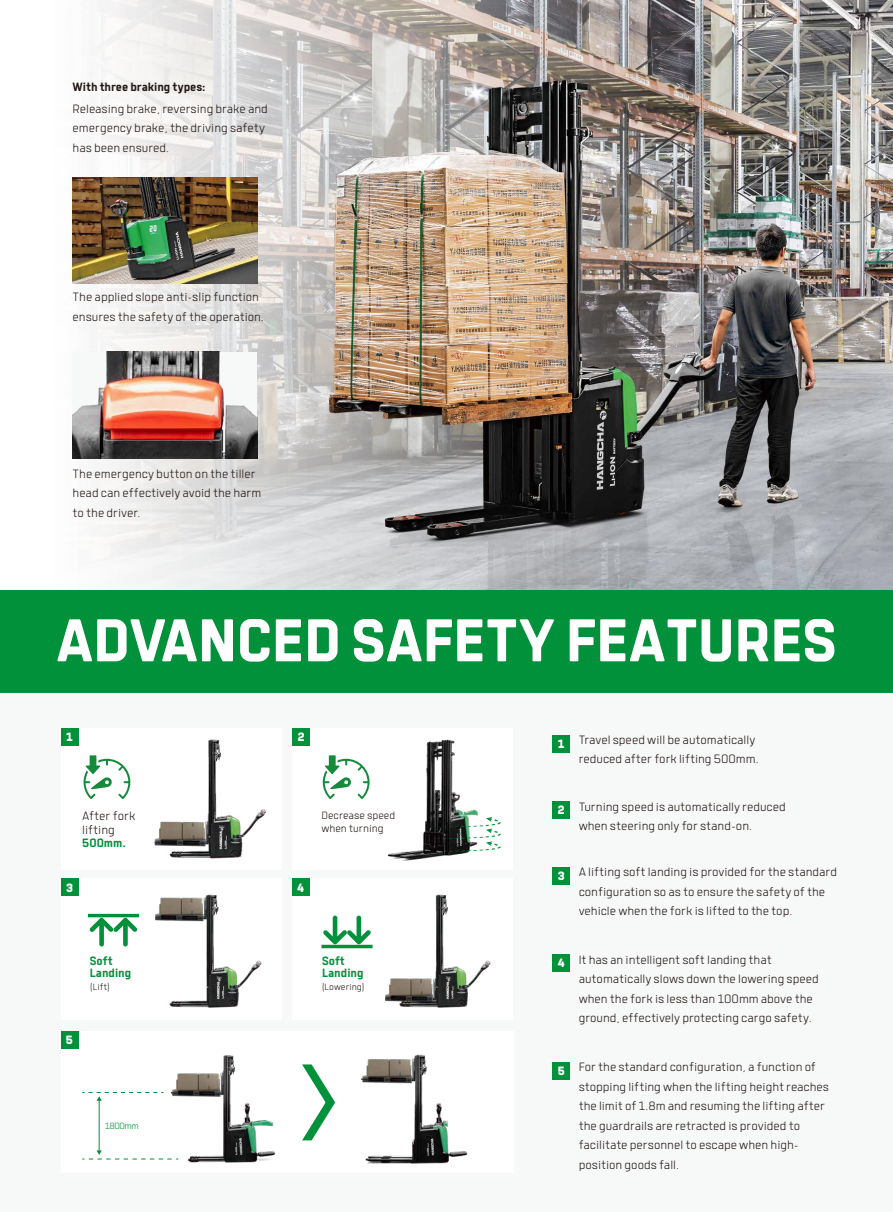
<style>
.page{position:relative;width:893px;height:1212px;background:#fff}
.page>*{position:absolute;margin:0;border:0;box-sizing:border-box;transform-origin:0 0}
.t1{font:800 60px "Tomkin";color:#fff}
.t2{font:300 12px/19.5px "Tomkin";color:#221815}
.t3{font:700 12px/12px "Tomkin";color:#00913a}
.t4{font:700 12px "Tomkin";color:#221815}
.t5{font:900 12px "Tomkin";color:#fff}
.t6{font:300 10.5px/13.5px "Tomkin";color:#221815}
.t7{font:300 9px "Tomkin";color:#221815}
.t8{font:300 9px "Tomkin";letter-spacing:-.06em;color:#00913a}
</style>
<div class="page">
<img style="left:72px;top:0;width:821px;height:590px">
<div style="left:0;top:593px;width:893px;height:619px;background:#f7f8f8"></div>
<div style="left:61px;top:728px;width:221px;height:142px;background:#fff"></div>
<img style="left:154px;top:739px;width:112px;height:117px">
<div style="left:61px;top:879px;width:221px;height:141px;background:#fff"></div>
<div style="left:61px;top:1032px;width:226px;height:141px;background:#fff"></div>
<div style="left:287px;top:1032px;width:226px;height:141px;background:#fff"></div>
<div style="left:292px;top:728px;width:221px;height:142px;background:#fff"></div>
<div style="left:292px;top:879px;width:221px;height:141px;background:#fff"></div>
<div style="left:0;top:590px;width:893px;height:102px;background:#00913a"></div>
<img style="left:73px;top:352px;width:184px;height:106px">
<img style="left:73px;top:177px;width:184px;height:107px">
<div style="left:61px;top:728px;width:17px;height:17px;background:#00913a"></div>
<div style="left:552px;top:735px;width:18px;height:17px;background:#00913a"></div>
<div style="left:552px;top:801px;width:18px;height:17px;background:#00913a"></div>
<div style="left:552px;top:867px;width:18px;height:17px;background:#00913a"></div>
<div style="left:552px;top:1062px;width:18px;height:18px;background:#00913a"></div>
<div style="left:552px;top:954px;width:18px;height:17px;background:#00913a"></div>
<div style="left:292px;top:728px;width:18px;height:17px;background:#00913a"></div>
<div style="left:61px;top:879px;width:17px;height:17px;background:#00913a"></div>
<div style="left:292px;top:879px;width:18px;height:17px;background:#00913a"></div>
<div style="left:61px;top:1032px;width:17px;height:17px;background:#00913a"></div>
<img style="left:155px;top:856px;width:107px;height:152px">
<img style="left:385px;top:894px;width:106px;height:114px">
<svg style="left:302px;top:1064px;width:34px;height:77px"></svg>
<img style="left:171px;top:1055px;width:105px;height:108px">
<hr style="left:99px;top:1100px;width:1px;height:51px;background:#00913a">
<svg style="left:82px;top:1092px;width:82px;height:9px"></svg>
<svg style="left:82px;top:1150px;width:96px;height:10px"></svg>
<img style="left:361px;top:1054px;width:106px;height:110px">
<svg style="left:84px;top:755px;width:46px;height:44px"></svg>
<svg style="left:323px;top:755px;width:47px;height:44px"></svg>
<hr style="left:88px;top:914px;width:51px;height:3px;background:#00913a">
<svg style="left:89px;top:918px;width:48px;height:28px"></svg>
<hr style="left:321px;top:945px;width:51px;height:3px;background:#00913a">
<svg style="left:323px;top:915px;width:48px;height:29px"></svg>
<img style="left:387px;top:739px;width:91px;height:122px">
<svg style="left:427px;top:817px;width:74px;height:35px"></svg>
<p class="t4" style="left:73px;top:79px;width:134px">With three braking types:</p>
<p class="t2" style="left:73px;top:99px;width:197px">Releasing brake, reversing brake and emergency brake, the driving safety has been ensured.</p>
<p class="t2" style="left:73px;top:288px;width:193px">The applied slope anti-slip function ensures the safety of the operation.</p>
<p class="t2" style="left:73px;top:464px;width:190px">The emergency button on the tiller head can effectively avoid the harm to the driver.</p>
<h1 class="t1" style="left:56px;top:601px;width:782px">ADVANCED SAFETY FEATURES</h1>
<p class="t5" style="left:66px;top:729px;width:8px">1</p>
<p class="t5" style="left:298px;top:729px;width:8px">2</p>
<p class="t2" style="left:82px;top:809px;width:54px;line-height:13.5px">After fork lifting</p>
<p class="t3" style="left:82px;top:837px;width:45px">500mm.</p>
<p class="t5" style="left:66px;top:879px;width:8px">3</p>
<p class="t5" style="left:297px;top:879px;width:8px">4</p>
<p class="t6" style="left:321px;top:808px;width:75px">Decrease speed when turning</p>
<p class="t5" style="left:66px;top:1032px;width:9px">5</p>
<p class="t3" style="left:90px;top:955px;width:43px">Soft<br>Landing</p>
<p class="t7" style="left:90px;top:981px;width:21px">(Lift)</p>
<p class="t3" style="left:322px;top:955px;width:43px">Soft<br>Landing</p>
<p class="t7" style="left:322px;top:981px;width:44px">(Lowering)</p>
<p class="t8" style="left:105px;top:1121px;width:35px">1800mm</p>
<p class="t5" style="left:558px;top:736px;width:8px">1</p>
<p class="t2" style="left:579px;top:730px;width:181px">Travel speed will be automatically reduced after fork lifting 500mm.</p>
<p class="t5" style="left:558px;top:802px;width:8px">2</p>
<p class="t2" style="left:579px;top:797px;width:209px">Turning speed is automatically reduced when steering only for stand-on.</p>
<p class="t5" style="left:558px;top:868px;width:8px">3</p>
<p class="t2" style="left:579px;top:862px;width:260px">A lifting soft landing is provided for the standard configuration so as to ensure the safety of the vehicle when the fork is lifted to the top.</p>
<p class="t5" style="left:558px;top:955px;width:8px">4</p>
<p class="t2" style="left:579px;top:950px;width:242px">It has an intelligent soft landing that automatically slows down the lowering speed when the fork is less than 100mm above the ground, effectively protecting cargo safety.</p>
<p class="t5" style="left:558px;top:1063px;width:9px">5</p>
<p class="t2" style="left:579px;top:1057px;width:252px">For the standard configuration, a function of stopping lifting when the lifting height reaches the limit of 1.8m and resuming the lifting after the guardrails are retracted is provided to facilitate personnel to escape when high&shy;position goods fall.</p>
</div>
